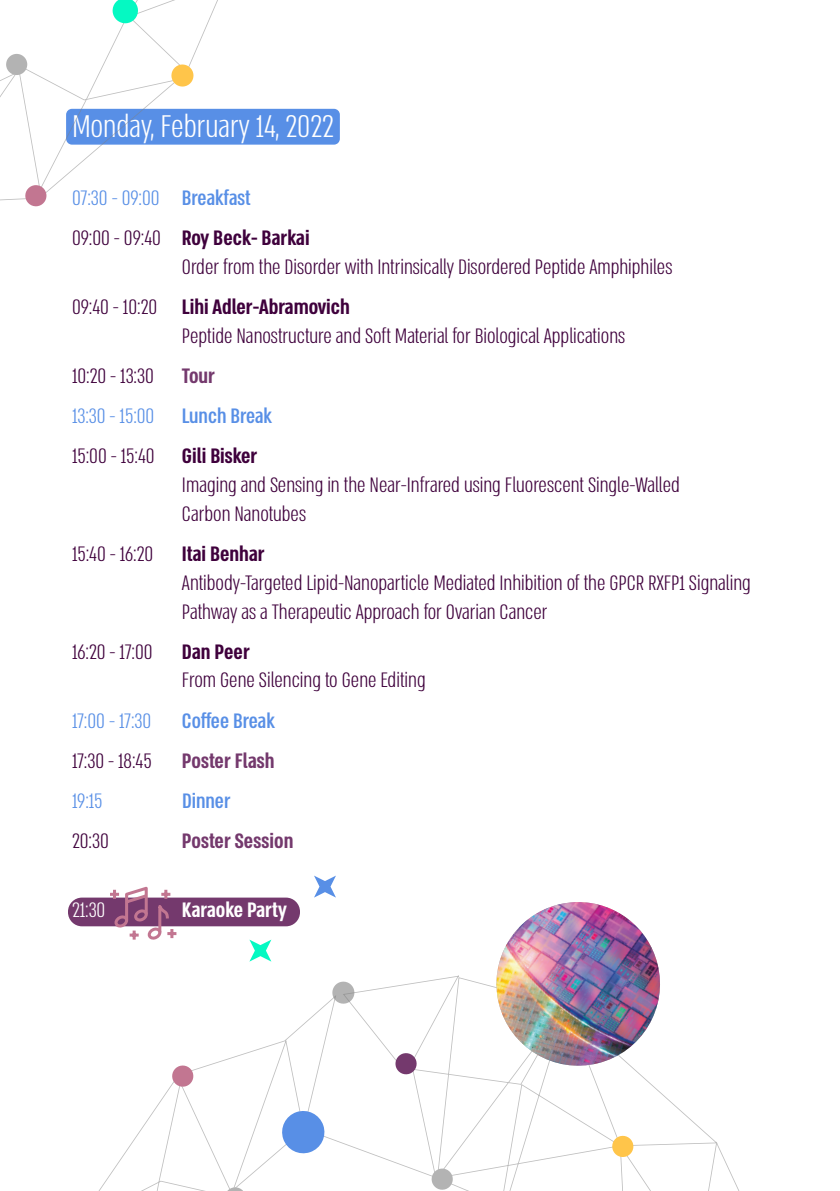
<style>
.page{position:relative;width:840px;height:1191px;background:#fff}
.page>*{position:absolute;margin:0;border:0;box-sizing:border-box;transform-origin:0 0}
.t1{font:300 36px "Almoni Tzar M Lv 5 AAA";color:#fff}
.t2{font:300 24px/40.2px "Almoni Tzar M Lv 5 AAA";color:#3f003c}
.t3{font:600 24px/40.2px "Almoni Tzar M Lv 5 AAA";color:#3f003c}
.t4{font:600 24px "Almoni Tzar M Lv 5 AAA";color:#74396d}
.t5{font:500 24px "Almoni Tzar M Lv 5 AAA";color:#588fe6}
.t6{font:300 24px "Almoni Tzar M Lv 5 AAA";color:#588fe6}
.t7{font:600 24px "Almoni Tzar M Lv 5 AAA";color:#fff}
.t8{font:300 24px "Almoni Tzar M Lv 5 AAA";color:#fff}
.s1{font-weight:300;color:#588fe6}
.s2{font-weight:500;color:#588fe6}
.s3{font-weight:300}
.s4{font-weight:600}
.s5{font-weight:600;color:#74396d}
.s6{color:#588fe6}
</style>
<div class="page">
<div style="left:68px;top:897px;width:232px;height:29px;background:#74396d;border-radius:14px"></div>
<div style="left:66px;top:109px;width:274px;height:36px;background:#588fe6;border-radius:6px"></div>
<svg style="left:0;top:0;width:249px;height:201px"></svg>
<svg style="left:112px;top:0;width:26px;height:24px"></svg>
<div style="left:6px;top:54px;width:22px;height:21px;background:#b3b3b3;border-radius:50%"></div>
<div style="left:25px;top:185px;width:22px;height:22px;background:#c27691;border-radius:50%"></div>
<div style="left:171px;top:64px;width:23px;height:23px;background:#ffc54a;border-radius:50%"></div>
<svg style="left:98px;top:975px;width:642px;height:216px"></svg>
<svg style="left:279px;top:1108px;width:48px;height:47px"></svg>
<svg style="left:223px;top:1186px;width:24px;height:5px"></svg>
<svg style="left:394px;top:1051px;width:24px;height:24px"></svg>
<svg style="left:611px;top:1134px;width:24px;height:24px"></svg>
<svg style="left:430px;top:1167px;width:24px;height:24px"></svg>
<svg style="left:171px;top:1064px;width:24px;height:24px"></svg>
<img style="left:488px;top:902px;width:180px;height:172px">
<svg style="left:107px;top:886px;width:72px;height:54px"></svg>
<svg style="left:314px;top:875px;width:22px;height:22px"></svg>
<svg style="left:249px;top:939px;width:22px;height:22px"></svg>
<h1 class="t1" style="left:72px;top:106px;width:263px">Monday, February 14, 2022</h1>
<p class="t3" style="left:72px;top:176px;width:239px"><span class="s1">07:30 - 09:00</span> <span class="s2">Breakfast<br></span><span class="s3">09:00 - 09:40</span> Roy Beck- Barkai</p>
<p class="t2" style="left:72px;top:246px;width:602px;text-indent:110px">Order from the Disorder with Intrinsically Disordered Peptide Amphiphiles<br>09:40 - 10:20 <span class="s4">Lihi Adler-Abramovich</span></p>
<p class="t2" style="left:72px;top:315px;width:555px;text-indent:110px">Peptide Nanostructure and Soft Material for Biological Applications 10:20 - 13:30 <span class="s5">Tour<br></span><span class="s6">13:30 - 15:00</span> <span class="s2">Lunch Break<br></span>15:00 - 15:40 <span class="s4">Gili Bisker</span></p>
<p class="t2" style="left:182px;top:470px;width:499px;line-height:28.8px">Imaging and Sensing in the Near-Infrared using Fluorescent Single-Walled<br>Carbon Nanotubes</p>
<p class="t2" style="left:182px;top:538px;width:570px;line-height:28.8px;text-indent:-110px">15:40 - 16:20 <span class="s4">Itai Benhar<br></span>Antibody-Targeted Lipid-Nanoparticle Mediated Inhibition of the GPCR RXFP1 Signaling<br>Pathway as a Therapeutic Approach for Ovarian Cancer</p>
<p class="t2" style="left:182px;top:636px;width:245px;line-height:28.8px;text-indent:-110px">16:20 - 17:00 <span class="s4">Dan Peer<br></span>From Gene Silencing to Gene Editing</p>
<p class="t6" style="left:72px;top:707px;width:81px">17:00 - 17:30</p>
<p class="t5" style="left:182px;top:706px;width:94px">Coffee Break</p>
<p class="t2" style="left:72px;top:740px;width:81px">17:30 - 18:45</p>
<p class="t4" style="left:182px;top:745px;width:94px">Poster Flash</p>
<p class="t6" style="left:72px;top:787px;width:32px">19:15</p>
<p class="t5" style="left:182px;top:786px;width:50px">Dinner</p>
<p class="t2" style="left:72px;top:820px;width:38px">20:30</p>
<p class="t4" style="left:182px;top:826px;width:113px">Poster Session</p>
<p class="t8" style="left:72px;top:896px;width:35px">21:30</p>
<p class="t7" style="left:182px;top:895px;width:107px">Karaoke Party</p>
</div>
